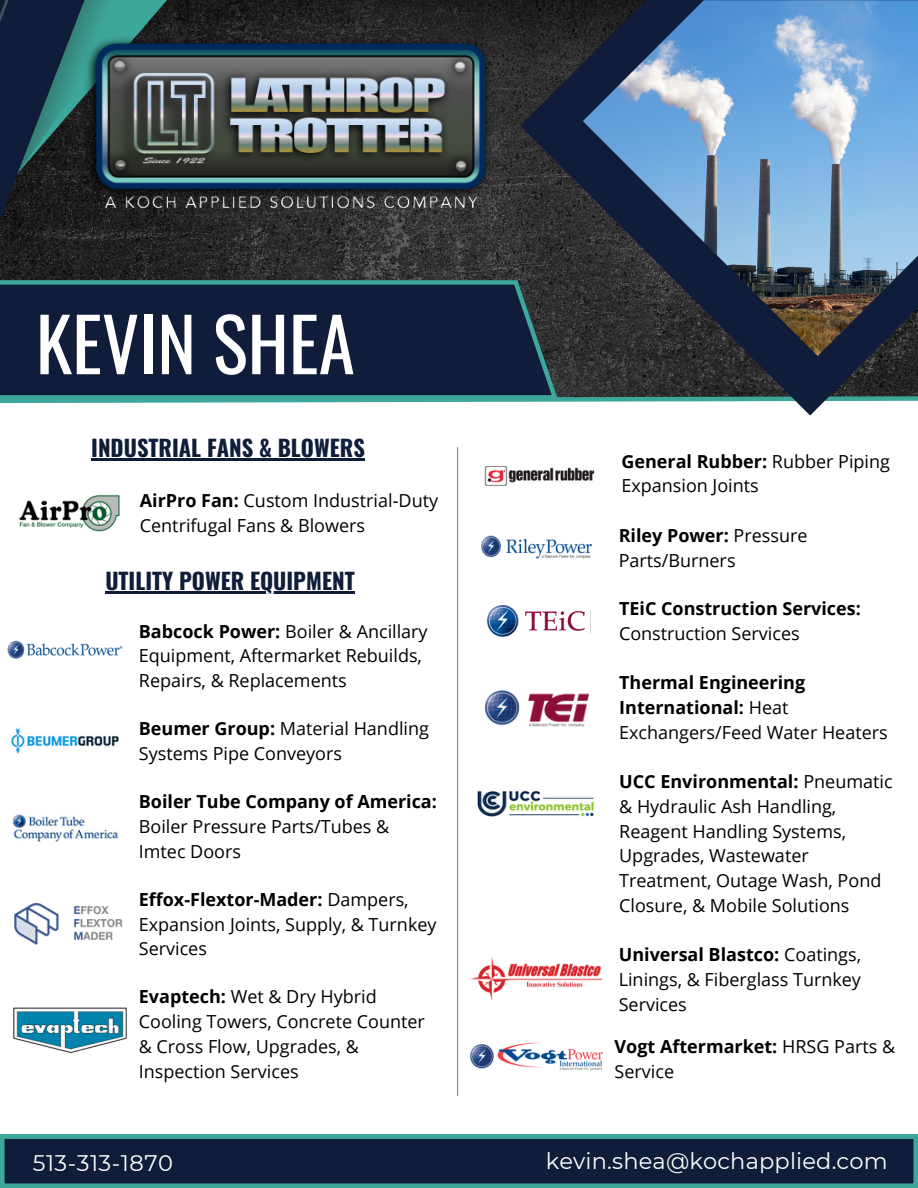
<style>
.page{position:relative;width:918px;height:1188px;background:#fff}
.page>*{position:absolute;margin:0;border:0;box-sizing:border-box;transform-origin:0 0}
.t1{font:73.5px "Oswald";color:#fff}
.t2{font:700 22.5px "Oswald";color:#0f1d3a}
.t3{font:22.5px "Montserrat";letter-spacing:.01em;color:#fff}
.t4{font:18px/24.8px "Open Sans";color:#000}
.t5{font:700 18px/24.8px "Open Sans";color:#000}
.s1{font-weight:700}
.s2{font-family:"Noto Sans"}
.s3{font-weight:400}
</style>
<div class="page">
<img style="left:178px;top:0;width:342px;height:280px">
<div style="left:90px;top:280px;width:430px;height:114px;background:#0f1d3a"></div>
<div style="left:0;top:339px;width:90px;height:55px;background:#0f1d3a"></div>
<svg style="left:0;top:0;width:178px;height:339px;background:#1b2f3a"></svg>
<img style="left:80px;top:28px;width:417px;height:194px">
<svg style="left:0;top:394px;width:520px;height:9px;background:#449a94"></svg>
<svg style="left:0;top:1134px;width:918px;height:54px;background:#17354b"></svg>
<hr style="left:457px;top:447px;width:1px;height:649px;background:#3ea79b">
<img style="left:19px;top:494px;width:101px;height:38px">
<img style="left:8px;top:640px;width:114px;height:19px">
<img style="left:11px;top:728px;width:108px;height:26px">
<img style="left:15px;top:903px;width:108px;height:42px">
<img style="left:14px;top:1007px;width:112px;height:47px">
<img style="left:12px;top:814px;width:106px;height:28px">
<hr style="left:91px;top:458px;width:274px;height:3px;background:#0f1d3a">
<hr style="left:105px;top:591px;width:250px;height:2px;background:#0f1d3a">
<img style="left:485px;top:466px;width:110px;height:20px">
<img style="left:481px;top:536px;width:111px;height:23px">
<img style="left:487px;top:605px;width:104px;height:33px">
<img style="left:486px;top:691px;width:102px;height:36px">
<img style="left:477px;top:790px;width:117px;height:27px">
<img style="left:470px;top:958px;width:132px;height:42px">
<img style="left:471px;top:1043px;width:131px;height:28px">
<svg style="left:520px;top:0;width:398px;height:416px;background:#41494e"></svg>
<img style="left:583px;top:0;width:335px;height:356px">
<h1 class="t1" style="left:36px;top:287px;width:321px">KEVIN SHEA</h1>
<p class="t2" style="left:91px;top:430px;width:275px">INDUSTRIAL FANS &amp; BLOWERS</p>
<p class="t4" style="left:140px;top:488px;width:300px"><span class="s1">AirPro Fan:</span> Custom Industrial<span class="s2">‐</span>Duty<br>Centrifugal Fans &amp; Blowers</p>
<p class="t2" style="left:105px;top:563px;width:251px">UTILITY POWER EQUIPMENT</p>
<p class="t4" style="left:139px;top:618px;width:290px"><span class="s1">Babcock Power:</span> Boiler &amp; Ancillary<br>Equipment, Aftermarket Rebuilds,<br>Repairs, &amp; Replacements</p>
<h2 class="t4" style="left:139px;top:716px;width:292px"><span class="s1">Beumer Group:</span> Material Handling<br>Systems Pipe Conveyors</h2>
<p class="t4" style="left:139px;top:789px;width:300px"><span class="s1">Boiler Tube Company of America:<br></span>Boiler Pressure Parts/Tubes &amp;<br>Imtec Doors</p>
<p class="t4" style="left:139px;top:886px;width:299px"><span class="s1">Effox-Flextor-Mader:</span> Dampers,<br>Expansion Joints, Supply, &amp; Turnkey<br>Services</p>
<p class="t4" style="left:139px;top:984px;width:288px"><span class="s1">Evaptech:</span> Wet &amp; Dry Hybrid<br>Cooling Towers, Concrete Counter &amp; Cross Flow, Upgrades, &amp;<br>Inspection Services</p>
<p class="t4" style="left:621px;top:448px;width:270px"><span class="s1">General Rubber:</span> Rubber Piping<br>Expansion Joints</p>
<p class="t4" style="left:619px;top:522px;width:190px"><span class="s1">Riley Power:</span> Pressure<br>Parts/Burners</p>
<p class="t5" style="left:619px;top:596px;width:243px">TEiC Construction Services:<br><span class="s3">Construction Services</span></p>
<p class="t5" style="left:619px;top:670px;width:270px">Thermal Engineering<br>International: <span class="s3">Heat<br>Exchangers/Feed Water Heaters</span></p>
<p class="t4" style="left:619px;top:769px;width:275px"><span class="s1">UCC Environmental:</span> Pneumatic &amp; Hydraulic Ash Handling,<br>Reagent Handling Systems,<br>Upgrades, Wastewater<br>Treatment, Outage Wash, Pond<br>Closure, &amp; Mobile Solutions</p>
<p class="t4" style="left:619px;top:942px;width:244px;text-align:justify"><span class="s1">Universal Blastco:</span> Coatings, Linings, &amp; Fiberglass Turnkey Services</p>
<p class="t4" style="left:615px;top:1034px;width:282px"><span class="s1">Vogt Aftermarket:</span> HRSG Parts &amp;<br>Service</p>
<h2 class="t3" style="left:33px;top:1150px;width:142px">513-313-1870</h2>
<p class="t3" style="left:546px;top:1147px;width:343px">kevin.shea@kochapplied.com</p>
</div>
